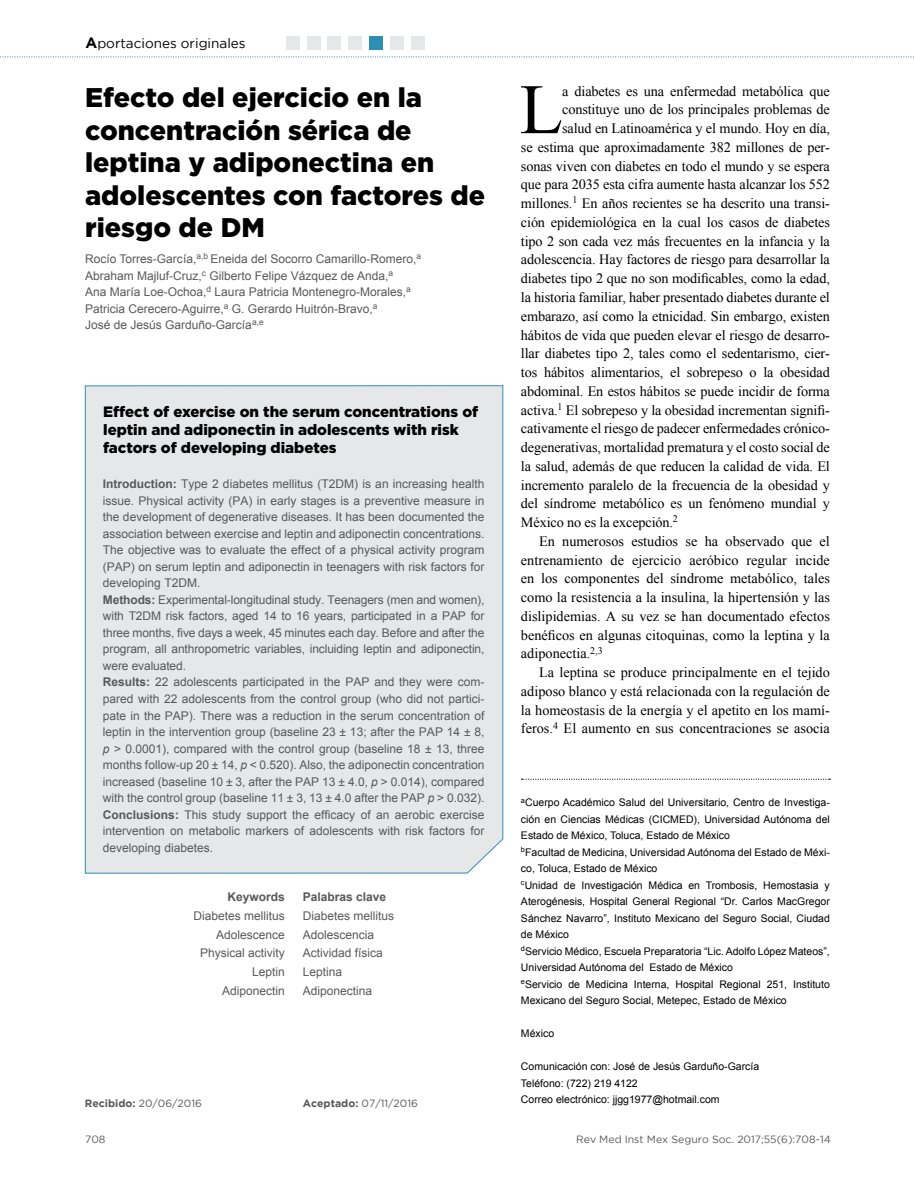
<style>
.page{position:relative;width:915px;height:1191px;background:#fff}
.page>*{position:absolute;margin:0;border:0;box-sizing:border-box;transform-origin:0 0}
.t1{font:70.95px "Times New Roman";color:#000}
.t2{font:900 27px/32.4px "Gotham";color:#000}
.t3{font:900 15px/18px "Gotham";color:#000}
.t4{font:14.25px "Times New Roman";letter-spacing:-.01em;color:#000}
.t5{font:13.5px "Gotham";color:#000}
.t6{font:12px/16.5px "Arial";color:#58595b}
.t7{font:700 12px "Arial";color:#58595b}
.t8{font:10.5px/16.5px "Arial";color:#000}
.t9{font:10.5px "Gotham";color:#58595b}
.t10{font:10.5px "Gotham";color:#58595b}
.s1{font-weight:700;font-size:15px}
.s2{font-weight:700}
.s3{font-style:italic}
</style>
<div class="page">
<div style="left:84px;top:385px;width:419px;height:489px;background:#e6e7e8"></div>
<svg style="left:0;top:56px;width:914px;height:1px"></svg>
<div style="left:286px;top:36px;width:13px;height:14px;background:#e6e7e8"></div>
<div style="left:327px;top:36px;width:14px;height:14px;background:#e6e7e8"></div>
<div style="left:348px;top:36px;width:14px;height:14px;background:#e6e7e8"></div>
<div style="left:369px;top:36px;width:14px;height:14px;background:#2f8fb0"></div>
<div style="left:306px;top:36px;width:14px;height:14px;background:#e6e7e8"></div>
<div style="left:390px;top:36px;width:13px;height:14px;background:#e6e7e8"></div>
<div style="left:411px;top:36px;width:13px;height:14px;background:#e6e7e8"></div>
<svg style="left:521px;top:778px;width:309px;height:1px"></svg>
<p class="t5" style="left:85px;top:36px;width:161px"><span class="s1">A</span>portaciones originales</p>
<h2 class="t2" style="left:85px;top:81px;width:401px">Efecto del ejercicio en la concentración sérica de leptina y adiponectina en adolescentes con factores de riesgo de DM</h2>
<p class="t6" style="left:85px;top:251px;width:337px">Rocío Torres-García,<sup>a,b</sup> Eneida del Socorro Camarillo-Romero,<sup>a </sup>Abraham Majluf-Cruz,<sup>c</sup> Gilberto Felipe Vázquez de Anda,<sup>a<br></sup>Ana María Loe-Ochoa,<sup>d</sup> Laura Patricia Montenegro-Morales,<sup>a </sup>Patricia Cerecero-Aguirre,<sup>a</sup> G. Gerardo Huitrón-Bravo,<sup>a<br></sup>José de Jesús Garduño-García<sup>a,e</sup></p>
<p class="t3" style="left:103px;top:402px;width:376px">Effect of exercise on the serum concentrations of leptin and adiponectin in adolescents with risk factors of developing diabetes</p>
<p class="t6" style="left:103px;top:476px;width:383px"><span class="s2">Introduction:</span> Type 2 diabetes mellitus (T2DM) is an increasing health issue. Physical activity (PA) in early stages is a preventive measure in the development of degenerative diseases. It has been documented the association between exercise and leptin and adiponectin concentrations.<br>The objective was to evaluate the effect of a physical activity program (PAP) on serum leptin and adiponectin in teenagers with risk factors for developing T2DM.<br><span class="s2">Methods:</span> Experimental-longitudinal study. Teenagers (men and women), with T2DM risk factors, aged 14 to 16 years, participated in a PAP for three months, five days a week, 45 minutes each day. Before and after the program, all anthropometric variables, incluiding leptin and adiponectin, were evaluated.<br><span class="s2">Results:</span> 22 adolescents participated in the PAP and they were com&shy;pared with 22 adolescents from the control group (who did not partici&shy;pate in the PAP). There was a reduction in the serum concentration of leptin in the intervention group (baseline 23 ± 13; after the PAP 14 ± 8, <span class="s3">p</span> &gt; 0.0001), compared with the control group (baseline 18 ± 13, three months follow-up 20 ± 14, <span class="s3">p</span> &lt; 0.520). Also, the adiponectin concentration increased (baseline 10 ± 3, after the PAP 13 ± 4.0, <span class="s3">p</span> &gt; 0.014), compared with the control group (baseline 11 ± 3, 13 ± 4.0 after the PAP <span class="s3">p</span> &gt; 0.032).<br><span class="s2">Conclusions:</span> This study support the efficacy of an aerobic exercise intervention on metabolic markers of adolescents with risk factors for developing diabetes.</p>
<p class="t7" style="left:227px;top:889px;width:59px">Keywords</p>
<p class="t6" style="left:193px;top:906px;width:93px;line-height:18.8px;text-align:right">Diabetes mellitus<br>Adolescence<br>Physical activity<br>Leptin<br>Adiponectin</p>
<p class="t7" style="left:303px;top:888px;width:85px">Palabras clave</p>
<p class="t6" style="left:303px;top:906px;width:93px;line-height:18.8px">Diabetes mellitus<br>Adolescencia<br>Actividad física<br>Leptina<br>Adiponectina</p>
<p class="t10" style="left:85px;top:1096px;width:118px"><span class="s2">Recibido:</span> 20/06/2016</p>
<p class="t10" style="left:303px;top:1096px;width:117px"><span class="s2">Aceptado:</span> 07/11/2016</p>
<p class="t9" style="left:85px;top:1133px;width:22px">708</p>
<h1 class="t1" style="left:519px;top:62px;width:45px">L</h1>
<p class="t4" style="left:562px;top:81px;width:269px">a diabetes es una enfermedad metabólica que</p>
<p class="t4" style="left:562px;top:100px;width:269px">constituye uno de los principales problemas de</p>
<p class="t4" style="left:562px;top:119px;width:269px">salud en Latinoamérica y el mundo. Hoy en día,</p>
<p class="t4" style="left:521px;top:138px;width:310px">se estima que aproximadamente 382 millones de per-</p>
<p class="t4" style="left:521px;top:156px;width:310px">sonas viven con diabetes en todo el mundo y se espera</p>
<p class="t4" style="left:521px;top:175px;width:310px">que para 2035 esta cifra aumente hasta alcanzar los 552</p>
<p class="t4" style="left:521px;top:194px;width:310px">millones.<sup>1</sup> En años recientes se ha descrito una transi-</p>
<p class="t4" style="left:521px;top:213px;width:310px">ción epidemiológica en la cual los casos de diabetes</p>
<p class="t4" style="left:521px;top:231px;width:310px">tipo 2 son cada vez más frecuentes en la infancia y la</p>
<p class="t4" style="left:521px;top:250px;width:310px">adolescencia. Hay factores de riesgo para desarrollar la</p>
<p class="t4" style="left:521px;top:269px;width:310px">diabetes tipo 2 que no son modificables, como la edad,</p>
<p class="t4" style="left:521px;top:288px;width:310px">la historia familiar, haber presentado diabetes durante el</p>
<p class="t4" style="left:521px;top:306px;width:310px">embarazo, así como la etnicidad. Sin embargo, existen</p>
<p class="t4" style="left:521px;top:325px;width:310px">hábitos de vida que pueden elevar el riesgo de desarro-</p>
<p class="t4" style="left:521px;top:344px;width:310px">llar diabetes tipo 2, tales como el sedentarismo, cier-</p>
<p class="t4" style="left:521px;top:363px;width:310px">tos hábitos alimentarios, el sobrepeso o la obesidad</p>
<p class="t4" style="left:521px;top:381px;width:310px">abdominal. En estos hábitos se puede incidir de forma</p>
<p class="t4" style="left:521px;top:400px;width:310px">activa.<sup>1</sup> El sobrepeso y la obesidad incrementan signifi-</p>
<p class="t4" style="left:521px;top:419px;width:310px">cativamente el riesgo de padecer enfermedades crónico-</p>
<p class="t4" style="left:521px;top:438px;width:310px">degenerativas, mortalidad prematura y el costo social de</p>
<p class="t4" style="left:521px;top:456px;width:310px">la salud, además de que reducen la calidad de vida. El</p>
<p class="t4" style="left:521px;top:475px;width:310px">incremento paralelo de la frecuencia de la obesidad y</p>
<p class="t4" style="left:521px;top:494px;width:310px">del síndrome metabólico es un fenómeno mundial y</p>
<p class="t4" style="left:521px;top:513px;width:158px">México no es la excepción.<sup>2</sup></p>
<p class="t4" style="left:539px;top:531px;width:292px">En numerosos estudios se ha observado que el</p>
<p class="t4" style="left:521px;top:550px;width:310px">entrenamiento de ejercicio aeróbico regular incide</p>
<p class="t4" style="left:521px;top:569px;width:310px">en los componentes del síndrome metabólico, tales</p>
<p class="t4" style="left:521px;top:588px;width:310px">como la resistencia a la insulina, la hipertensión y las</p>
<p class="t4" style="left:521px;top:606px;width:310px">dislipidemias. A su vez se han documentado efectos</p>
<p class="t4" style="left:521px;top:625px;width:310px">benéficos en algunas citoquinas, como la leptina y la</p>
<p class="t4" style="left:521px;top:644px;width:83px">adiponectia.<sup>2,3</sup></p>
<p class="t4" style="left:539px;top:663px;width:292px">La leptina se produce principalmente en el tejido</p>
<p class="t4" style="left:521px;top:681px;width:310px">adiposo blanco y está relacionada con la regulación de</p>
<p class="t4" style="left:521px;top:700px;width:310px">la homeostasis de la energía y el apetito en los mamí-</p>
<p class="t4" style="left:521px;top:719px;width:310px">feros.<sup>4</sup> El aumento en sus concentraciones se asocia</p>
<p class="t8" style="left:521px;top:794px;width:310px"><sup>a</sup>Cuerpo Académico Salud del Universitario, Centro de Investiga&shy;ción en Ciencias Médicas (CICMED), Universidad Autónoma del Estado de México, Toluca, Estado de México<br><sup>b</sup>Facultad de Medicina, Universidad Autónoma del Estado de Méxi&shy;co, Toluca, Estado de México<br><sup>c</sup>Unidad de Investigación Médica en Trombosis, Hemostasia y Aterogénesis, Hospital General Regional “Dr. Carlos MacGregor Sánchez Navarro”, Instituto Mexicano del Seguro Social, Ciudad de México<br><sup>d</sup>Servicio Médico, Escuela Preparatoria “Lic. Adolfo López Mateos”, Universidad Autónoma del Estado de México<br><sup>e</sup>Servicio de Medicina Interna, Hospital Regional 251, Instituto Mexicano del Seguro Social, Metepec, Estado de México</p>
<p class="t8" style="left:521px;top:1025px;width:35px">México</p>
<p class="t8" style="left:521px;top:1058px;width:240px">Comunicación con: José de Jesús Garduño-García<br>Teléfono: (722) 219 4122<br>Correo electrónico: jjgg1977@hotmail.com</p>
<p class="t9" style="left:576px;top:1133px;width:256px">Rev Med Inst Mex Seguro Soc. 2017;55(6):708-14</p>
</div>
